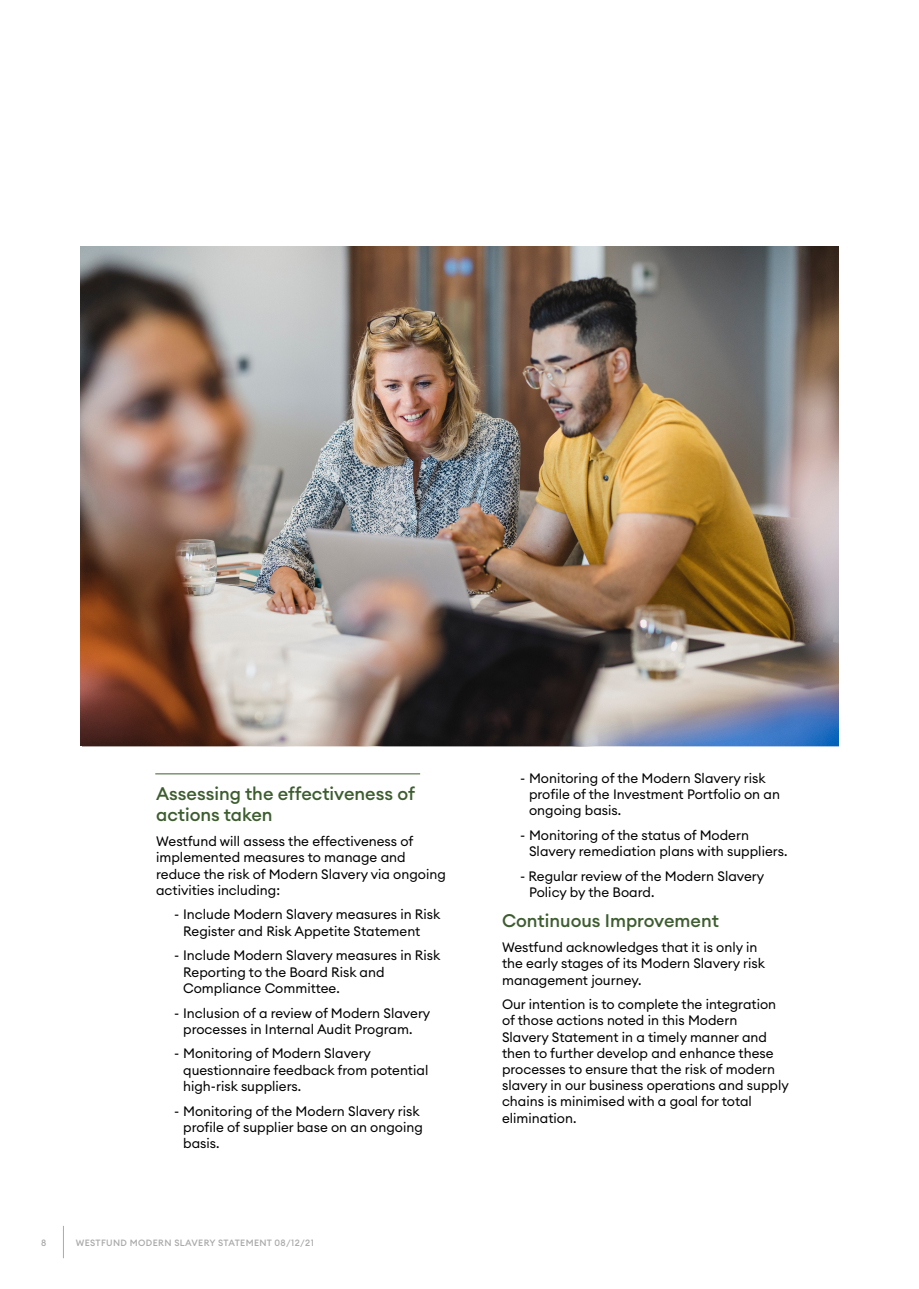
<style>
.page{position:relative;width:919px;height:1289px;background:#fff}
.page>*{position:absolute;margin:0;border:0;box-sizing:border-box;transform-origin:0 0}
.t1{font:500 18px/21.6px "Euclid Circular A";color:#3d5d2f}
.t2{font:13.5px/16.2px "Euclid Circular A";color:#000}
.t3{font:500 9px "Euclid Circular A";letter-spacing:.04em;color:#aaa}
</style>
<div class="page">
<img style="left:81px;top:247px;width:757px;height:498px">
<hr style="left:63px;top:1225px;width:1px;height:33px;background:#aaa">
<hr style="left:155px;top:773px;width:265px;height:1px;background:#3d5d2f">
<h1 class="t1" style="left:156px;top:782px;width:260px">Assessing the effectiveness of actions taken</h1>
<p class="t2" style="left:156px;top:833px;width:291px">Westfund will assess the effectiveness of implemented measures to manage and reduce the risk of Modern Slavery via ongoing activities including:</p>
<p class="t2" style="left:183px;top:906px;width:259px;text-indent:-9px">- Include Modern Slavery measures in Risk<br>Register and Risk Appetite Statement</p>
<p class="t2" style="left:183px;top:947px;width:259px;text-indent:-9px">- Include Modern Slavery measures in Risk<br>Reporting to the Board Risk and<br>Compliance Committee.</p>
<p class="t2" style="left:183px;top:1004px;width:249px;text-indent:-9px">- Inclusion of a review of Modern Slavery processes in Internal Audit Program.</p>
<p class="t2" style="left:183px;top:1045px;width:247px;text-indent:-9px">- Monitoring of Modern Slavery questionnaire feedback from potential high-risk suppliers.</p>
<p class="t2" style="left:183px;top:1102px;width:241px;text-indent:-9px">- Monitoring of the Modern Slavery risk profile of supplier base on an ongoing basis.</p>
<p class="t3" style="left:41px;top:1236px;width:7px">8</p>
<p class="t3" style="left:76px;top:1236px;width:239px">WESTFUND MODERN SLAVERY STATEMENT 08/12/21</p>
<p class="t2" style="left:529px;top:770px;width:252px;text-indent:-9px">- Monitoring of the Modern Slavery risk profile of the Investment Portfolio on an ongoing basis.</p>
<p class="t2" style="left:529px;top:827px;width:260px;text-indent:-9px">- Monitoring of the status of Modern<br>Slavery remediation plans with suppliers.</p>
<p class="t2" style="left:529px;top:868px;width:237px;text-indent:-9px">- Regular review of the Modern Slavery<br>Policy by the Board.</p>
<h1 class="t1" style="left:502px;top:910px;width:218px">Continuous Improvement</h1>
<p class="t2" style="left:502px;top:939px;width:264px">Westfund acknowledges that it is only in the early stages of its Modern Slavery risk management journey.</p>
<p class="t2" style="left:502px;top:996px;width:288px">Our intention is to complete the integration of those actions noted in this Modern<br>Slavery Statement in a timely manner and then to further develop and enhance these processes to ensure that the risk of modern slavery in our business operations and supply chains is minimised with a goal for total elimination.</p>
</div>
